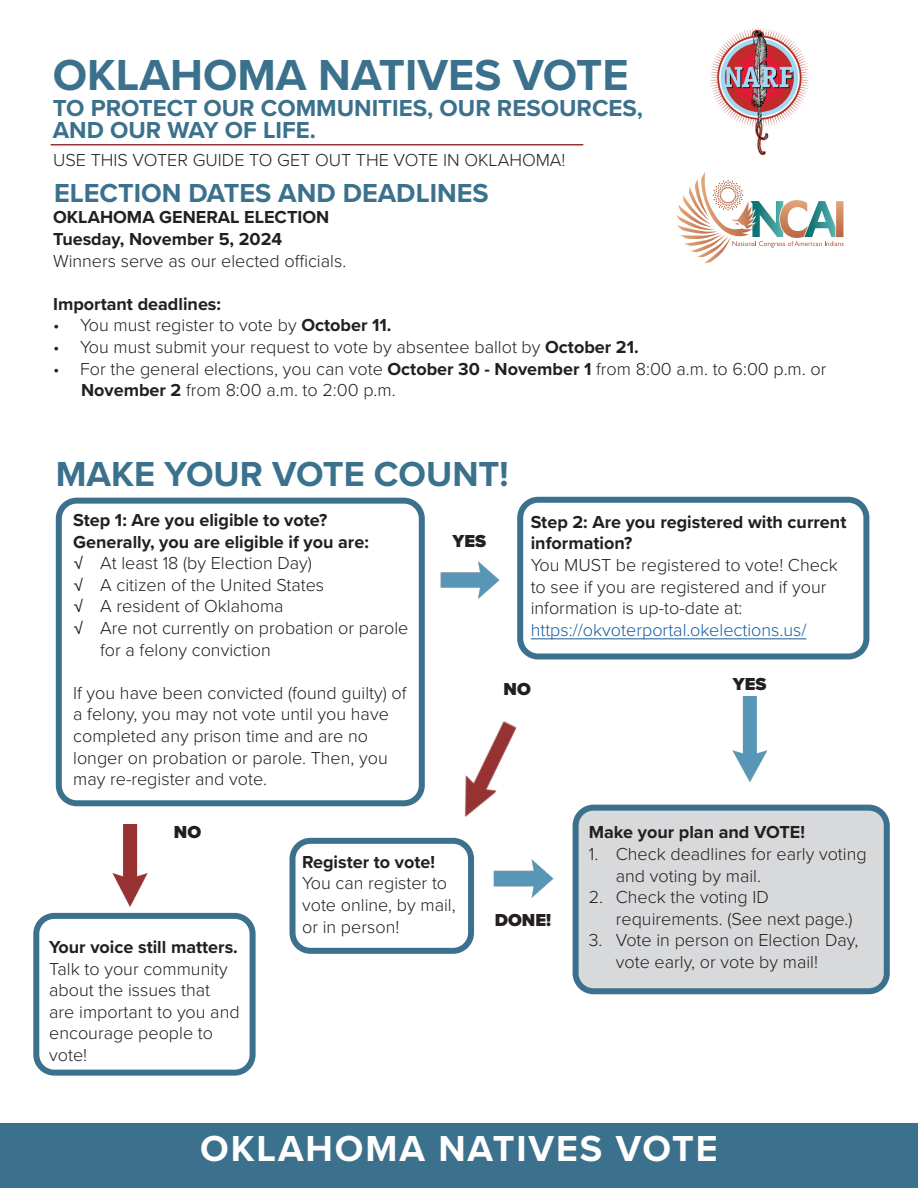
<style>
.page{position:relative;width:918px;height:1188px;background:#fff}
.page>*{position:absolute;margin:0;border:0;box-sizing:border-box;transform-origin:0 0}
.t1{font:700 45px "Proxima Nova";color:#3b718d}
.t2{font:700 37.5px "Proxima Nova";letter-spacing:.05em;color:#fff}
.t3{font:700 36px "Proxima Nova";color:#3b718d}
.t4{font:700 27px "Proxima Nova";color:#3b718d}
.t5{font:700 24px/22.5px "Proxima Nova";color:#3b718d}
.t6{font:300 18px/21.6px "Proxima Nova";color:#231f20}
.t7{font:700 18px/21.6px "Proxima Nova";color:#231f20}
.t8{font:300 18px "Proxima Nova";color:#175d9e}
.t9{font:900 18px "Proxima Nova";color:#231f20}
.s1{font-weight:700}
.s2{font-family:"Leelawadee UI";font-weight:400}
</style>
<div class="page">
<hr style="left:531px;top:638px;width:275px;height:1px;background:#175d9e">
<img style="left:464px;top:721px;width:53px;height:96px">
<img style="left:732px;top:696px;width:36px;height:86px">
<img style="left:112px;top:824px;width:36px;height:83px">
<img style="left:493px;top:859px;width:61px;height:39px">
<img style="left:440px;top:561px;width:60px;height:38px">
<div style="left:33px;top:913px;width:223px;height:163px;border:6px solid #3b718d;border-radius:18px"></div>
<div style="left:576px;top:808px;width:311px;height:183px;background:#d8d9db;border-radius:18px"></div>
<div style="left:573px;top:805px;width:317px;height:189px;border:6px solid #3b718d;border-radius:18px"></div>
<div style="left:0;top:1123px;width:918px;height:65px;background:#3b718d"></div>
<hr style="left:51px;top:144px;width:532px;height:2px;background:#933">
<img style="left:710px;top:28px;width:98px;height:126px">
<svg style="left:676px;top:172px;width:168px;height:91px"></svg>
<div style="left:56px;top:498px;width:369px;height:308px;border:6px solid #3b718d;border-radius:18px"></div>
<div style="left:517px;top:497px;width:352px;height:162px;border:6px solid #3b718d;border-radius:18px"></div>
<div style="left:290px;top:838px;width:184px;height:116px;border:6px solid #3b718d;border-radius:18px"></div>
<p class="t1" style="left:53px;top:41px;width:577px">OKLAHOMA NATIVES VOTE</p>
<p class="t5" style="left:53px;top:96px;width:592px">TO PROTECT OUR COMMUNITIES, OUR RESOURCES,<br>AND OUR WAY OF LIFE.</p>
<p class="t6" style="left:53px;top:148px;width:514px">USE THIS VOTER GUIDE TO GET OUT THE VOTE IN OKLAHOMA!</p>
<p class="t4" style="left:54px;top:172px;width:436px">ELECTION DATES AND DEADLINES</p>
<p class="t7" style="left:53px;top:206px;width:278px">OKLAHOMA GENERAL ELECTION</p>
<p class="t7" style="left:53px;top:228px;width:231px">Tuesday, November 5, 2024</p>
<p class="t6" style="left:53px;top:249px;width:295px">Winners serve as our elected officials.</p>
<p class="t7" style="left:53px;top:293px;width:169px">Important deadlines:</p>
<p class="t6" style="left:53px;top:314px;width:340px">• You must register to vote by <span class="s1">October 11.</span></p>
<p class="t6" style="left:53px;top:335px;width:587px">• You must submit your request to vote by absentee ballot by <span class="s1">October 21.</span></p>
<p class="t6" style="left:53px;top:357px;width:775px">• For the general elections, you can vote <span class="s1">October 30 - November 1</span> from 8:00 a.m. to 6:00 p.m. or</p>
<p class="t6" style="left:81px;top:378px;width:316px"><span class="s1">November 2</span> from 8:00 a.m. to 2:00 p.m.</p>
<p class="t3" style="left:56px;top:447px;width:455px">MAKE YOUR VOTE COUNT!</p>
<p class="t7" style="left:73px;top:509px;width:256px">Step 1: Are you eligible to vote?</p>
<p class="t7" style="left:73px;top:530px;width:297px">Generally, you are eligible if you are:</p>
<p class="t6" style="left:73px;top:551px;width:240px"><span class="s2">√</span> At least 18 (by Election Day)</p>
<p class="t6" style="left:73px;top:573px;width:253px"><span class="s2">√</span> A citizen of the United States</p>
<p class="t6" style="left:73px;top:595px;width:212px"><span class="s2">√</span> A resident of Oklahoma</p>
<p class="t6" style="left:100px;top:616px;width:310px;text-indent:-27px"><span class="s2">√</span> Are not currently on probation or parole for a felony conviction</p>
<p class="t6" style="left:73px;top:681px;width:335px">If you have been convicted (found guilty) of a felony, you may not vote until you have completed any prison time and are no longer on probation or parole. Then, you may re-register and vote.</p>
<p class="t7" style="left:531px;top:511px;width:317px">Step 2: Are you registered with current information?</p>
<p class="t6" style="left:531px;top:553px;width:309px">You MUST be registered to vote! Check to see if you are registered and if your information is up-to-date at:</p>
<p class="t8" style="left:531px;top:616px;width:277px">https://okvoterportal.okelections.us/</p>
<p class="t9" style="left:453px;top:527px;width:35px">YES</p>
<p class="t9" style="left:504px;top:676px;width:29px">NO</p>
<p class="t9" style="left:733px;top:670px;width:35px">YES</p>
<p class="t9" style="left:174px;top:819px;width:29px">NO</p>
<p class="t7" style="left:49px;top:936px;width:190px">Your voice still matters.</p>
<p class="t6" style="left:49px;top:957px;width:192px">Talk to your community about the issues that are important to you and encourage people to vote!</p>
<p class="t7" style="left:302px;top:851px;width:135px">Register to vote!</p>
<p class="t6" style="left:302px;top:872px;width:155px">You can register to vote online, by mail, or in person!</p>
<p class="t9" style="left:495px;top:906px;width:58px">DONE!</p>
<p class="t7" style="left:589px;top:821px;width:218px">Make your plan and VOTE!</p>
<p class="t6" style="left:616px;top:842px;width:252px;text-indent:-27px">1. Check deadlines for early voting and voting by mail.</p>
<p class="t6" style="left:616px;top:885px;width:238px;text-indent:-27px">2. Check the voting ID requirements. (See next page.)</p>
<p class="t6" style="left:616px;top:929px;width:244px;text-indent:-27px">3. Vote in person on Election Day, vote early, or vote by mail!</p>
<p class="t2" style="left:200px;top:1120px;width:519px">OKLAHOMA NATIVES VOTE</p>
</div>
